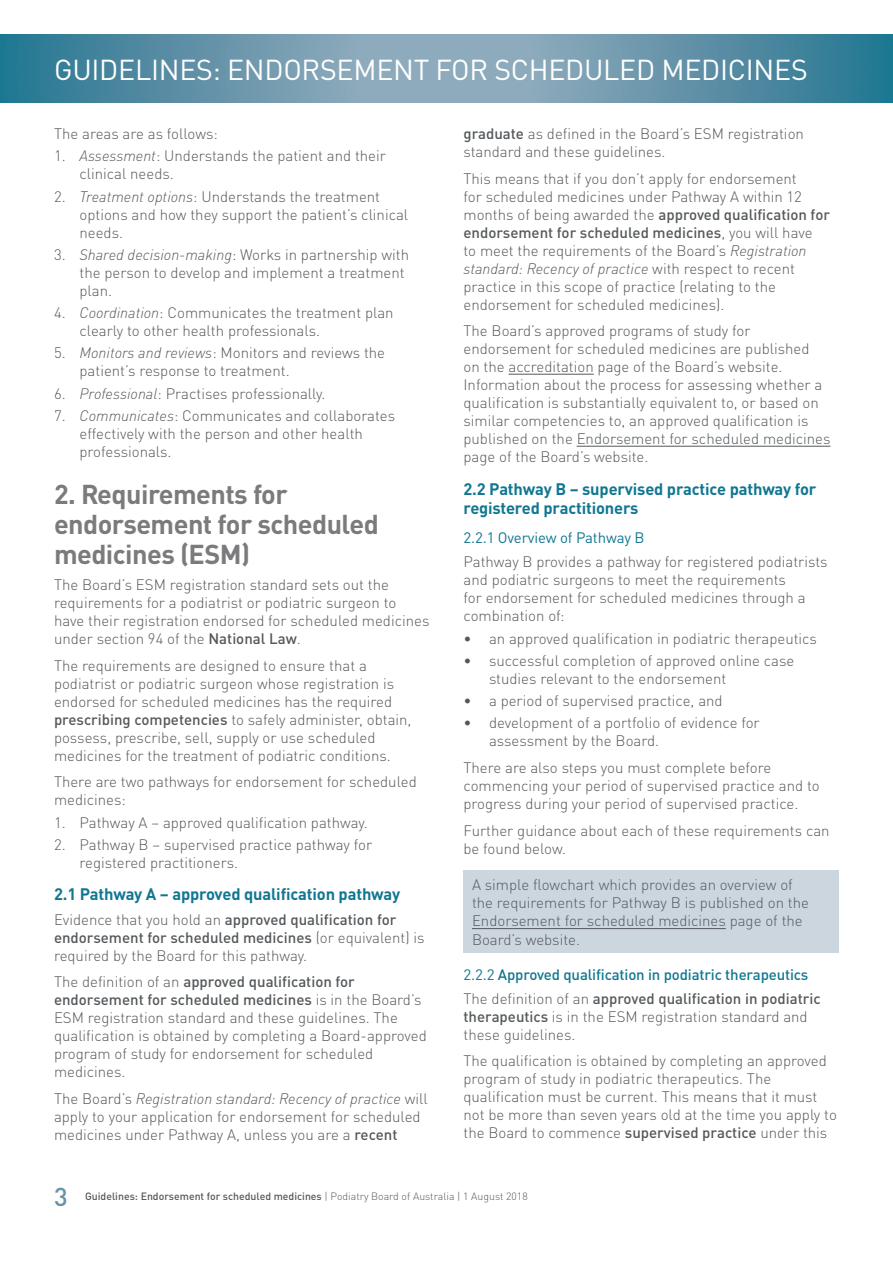
<style>
.page{position:relative;width:893px;height:1263px;background:#fff}
.page>*{position:absolute;margin:0;border:0;box-sizing:border-box;transform-origin:0 0}
.t1{font:28.5px "DINOT";letter-spacing:-.01em;color:#fff}
.t2{font:700 27px/30px "DINOT";letter-spacing:-.02em;color:#7b7b7e}
.t3{font:500 25.5px "DINOT";color:#6794aa}
.Subheader{font:700 16.5px/19.8px "DINOT";letter-spacing:-.01em;color:#117791}
.Body{font:300 15px/18px "DINOT";color:#54585b}
.Subheader_1{font:500 15px "DINOT";letter-spacing:-.01em;color:#117791}
.Subheader_1-2{font:15px "DINOT";letter-spacing:-.01em;color:#117791}
.t4{font:500 10.5px "DINOT";color:#54585b}
.s1{font-style:italic}
.s2{font-weight:500}
.s3{font-weight:400}
.s4{font-weight:300}
</style>
<div class="page">
<svg style="left:0;top:35px;width:893px;height:68px;background:#6394aa"></svg>
<hr style="left:508px;top:374px;width:86px;height:1px;background:#54585b">
<hr style="left:577px;top:446px;width:253px;height:1px;background:#54585b">
<div style="left:463px;top:870px;width:376px;height:83px;background:#ccd6df"></div>
<hr style="left:472px;top:928px;width:254px;height:1px;background:#54585b">
<h1 class="t1" style="left:54px;top:52px;width:755px">GUIDELINES: ENDORSEMENT FOR SCHEDULED MEDICINES</h1>
<p class="Body" style="left:54px;top:124px;width:165px">The areas are as follows:</p>
<p class="Body" style="left:80px;top:147px;width:308px;text-indent:-26px">1. <span class="s1">Assessment</span>: Understands the patient and their clinical needs.</p>
<p class="Body" style="left:80px;top:187px;width:330px;text-indent:-26px">2. <span class="s1">Treatment options</span>: Understands the treatment options and how they support the patient’s clinical needs.</p>
<p class="Body" style="left:80px;top:245px;width:331px;text-indent:-26px">3. <span class="s1">Shared decision-making</span>: Works in partnership with the person to develop and implement a treatment plan.</p>
<p class="Body" style="left:80px;top:303px;width:316px;text-indent:-26px">4. <span class="s1">Coordination</span>: Communicates the treatment plan clearly to other health professionals.</p>
<p class="Body" style="left:80px;top:344px;width:307px;text-indent:-26px">5. <span class="s1">Monitors and reviews</span>: Monitors and reviews the patient’s response to treatment.</p>
<p class="Body" style="left:54px;top:384px;width:273px">6. <span class="s1">Professional</span>: Practises professionally.</p>
<p class="Body" style="left:80px;top:406px;width:317px;text-indent:-26px">7. <span class="s1">Communicates</span>: Communicates and collaborates effectively with the person and other health professionals.</p>
<p class="t2" style="left:54px;top:478px;width:327px">2. Requirements for endorsement for scheduled medicines (ESM)</p>
<p class="Body" style="left:54px;top:576px;width:377px">The Board’s ESM registration standard sets out the requirements for a podiatrist or podiatric surgeon to have their registration endorsed for scheduled medicines under section 94 of the <span class="s2">National Law</span>.</p>
<p class="Body" style="left:54px;top:656px;width:359px">The requirements are designed to ensure that a podiatrist or podiatric surgeon whose registration is endorsed for scheduled medicines has the required <span class="s2">prescribing competencies</span> to safely administer, obtain, possess, prescribe, sell, supply or use scheduled medicines for the treatment of podiatric conditions.</p>
<p class="Body" style="left:54px;top:773px;width:364px">There are two pathways for endorsement for scheduled medicines:</p>
<p class="Body" style="left:54px;top:813px;width:315px">1. Pathway A – approved qualification pathway.</p>
<p class="Body" style="left:80px;top:835px;width:294px;text-indent:-26px">2. Pathway B – supervised practice pathway for registered practitioners.</p>
<p class="Subheader" style="left:54px;top:884px;width:348px">2.1 Pathway A – approved qualification pathway</p>
<p class="Body" style="left:54px;top:910px;width:372px">Evidence that you hold an <span class="s2">approved qualification for endorsement for scheduled medicines</span> (or equivalent) is required by the Board for this pathway.</p>
<p class="Body" style="left:54px;top:973px;width:374px">The definition of an <span class="s2">approved qualification for endorsement for scheduled medicines</span> is in the Board’s ESM registration standard and these guidelines. The qualification is obtained by completing a Board-approved program of study for endorsement for scheduled medicines.</p>
<p class="Body" style="left:54px;top:1089px;width:375px">The Board’s <span class="s1">Registration standard: Recency of practice</span> will apply to your application for endorsement for scheduled medicines under Pathway A, unless you are a <span class="s2">recent</span></p>
<p class="Body" style="left:463px;top:124px;width:342px"><span class="s2">graduate</span> as defined in the Board’s ESM registration standard and these guidelines.</p>
<p class="Body" style="left:463px;top:169px;width:368px">This means that if you don’t apply for endorsement<br>for scheduled medicines under Pathway A within 12 months of being awarded the <span class="s2">approved qualification for endorsement for scheduled medicines</span>, you will have<br>to meet the requirements of the Board’s <span class="s1">Registration standard: Recency of practice</span> with respect to recent practice in this scope of practice (relating to the endorsement for scheduled medicines).</p>
<p class="Body" style="left:463px;top:321px;width:368px">The Board’s approved programs of study for endorsement for scheduled medicines are published<br>on the accreditation page of the Board’s website.<br>Information about the process for assessing whether a qualification is substantially equivalent to, or based on similar competencies to, an approved qualification is published on the Endorsement for scheduled medicines page of the Board’s website.</p>
<p class="Subheader" style="left:463px;top:478px;width:354px">2.2 Pathway B – supervised practice pathway for registered practitioners</p>
<p class="Subheader_1-2" style="left:463px;top:528px;width:183px">2.2.1 Overview of Pathway B</p>
<p class="Body" style="left:463px;top:553px;width:366px">Pathway B provides a pathway for registered podiatrists and podiatric surgeons to meet the requirements<br>for endorsement for scheduled medicines through a combination of:</p>
<p class="Body" style="left:463px;top:629px;width:355px">• an approved qualification in podiatric therapeutics</p>
<p class="Body" style="left:489px;top:651px;width:307px;text-indent:-26px">• successful completion of approved online case studies relevant to the endorsement</p>
<p class="Body" style="left:463px;top:692px;width:261px">• a period of supervised practice, and</p>
<p class="Body" style="left:489px;top:714px;width:272px;text-indent:-26px">• development of a portfolio of evidence for assessment by the Board.</p>
<p class="Body" style="left:463px;top:758px;width:358px">There are also steps you must complete before commencing your period of supervised practice and to progress during your period of supervised practice.</p>
<p class="Body" style="left:463px;top:821px;width:368px">Further guidance about each of these requirements can be found below.</p>
<p class="Body" style="left:472px;top:876px;width:339px">A simple flowchart which provides an overview of the requirements for Pathway B is published on the Endorsement for scheduled medicines page of the Board’s website.</p>
<p class="Subheader_1" style="left:463px;top:964px;width:346px"><span class="s3">2.2.2</span> Approved qualification in podiatric therapeutics</p>
<p class="Body" style="left:463px;top:989px;width:359px">The definition of an <span class="s2">approved qualification in podiatric therapeutics</span> is in the ESM registration standard and these guidelines.</p>
<p class="Body" style="left:463px;top:1052px;width:375px">The qualification is obtained by completing an approved program of study in podiatric therapeutics. The qualification must be current. This means that it must not be more than seven years old at the time you apply to the Board to commence <span class="s2">supervised practice</span> under this</p>
<h3 class="t3" style="left:54px;top:1180px;width:15px">3</h3>
<p class="t4" style="left:85px;top:1190px;width:444px">Guidelines: Endorsement for scheduled medicines <span class="s4">| Podiatry Board of Australia | 1 August 2018</span></p>
</div>
